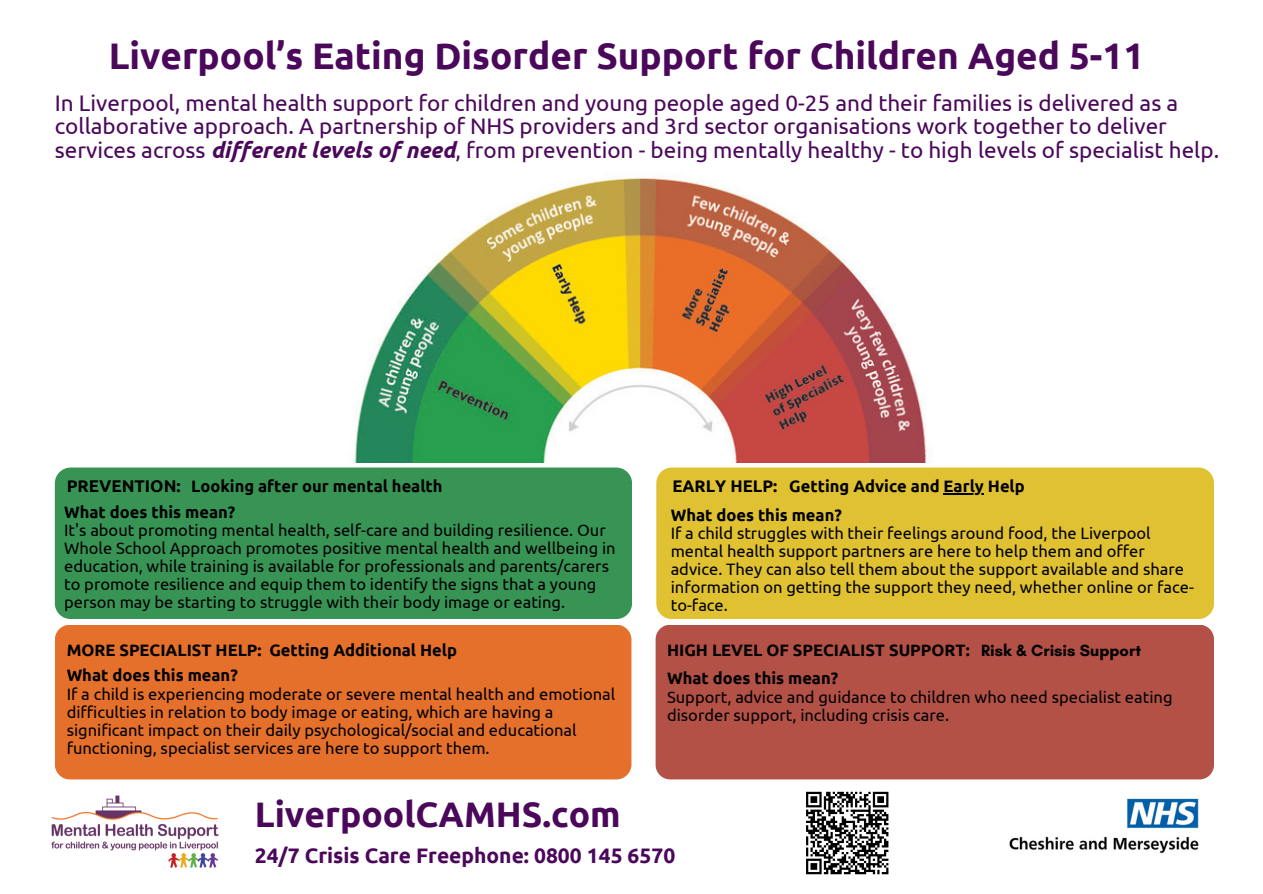
<style>
.page{position:relative;width:1263px;height:894px;background:#fff}
.page>*{position:absolute;margin:0;border:0;box-sizing:border-box;transform-origin:0 0}
.t1{font:700 36.9px "Ubuntu";color:#4b085b}
.t2{font:700 35.4px "Ubuntu";color:#4b085b}
.t3{font:22.5px/23.7px "Ubuntu";color:#4b085b}
.t4{font:700 21px "Ubuntu";color:#4b085b}
.t5{font:700 16.95px "Ubuntu";color:#000}
.t6{font:700 16.8px "Ubuntu";color:#000}
.t7{font:16.5px/18px "Ubuntu";color:#000}
.t8{font:700 16.5px "Ubuntu";color:#000}
.t9{font:700 16.5px "Glacial Indifference";color:#000}
.s1{font-weight:700;font-style:italic}
</style>
<div class="page">
<div style="left:55px;top:467px;width:577px;height:152px;background:#389455;border-radius:16px"></div>
<img style="left:995px;top:779px;width:208px;height:75px">
<img style="left:355px;top:175px;width:574px;height:287px">
<div style="left:656px;top:467px;width:558px;height:152px;background:#e0c132;border-radius:16px"></div>
<div style="left:55px;top:624px;width:576px;height:155px;background:#e5702b;border-radius:15px"></div>
<div style="left:656px;top:624px;width:558px;height:155px;background:#b35147;border-radius:15px"></div>
<svg style="left:806px;top:791px;width:83px;height:84px"></svg>
<img style="left:51px;top:776px;width:190px;height:92px">
<hr style="left:944px;top:493px;width:40px;height:1px;background:#000">
<h4 class="t1" style="left:109px;top:34px;width:1037px">Liverpool’s Eating Disorder Support for Children Aged 5-11</h4>
<p class="t3" style="left:55px;top:90px;width:1166px">In Liverpool, mental health support for children and young people aged 0-25 and their families is delivered as a collaborative approach. A partnership of NHS providers and 3rd sector organisations work together to deliver services across <span class="s1">different levels of need</span>, from prevention - being mentally healthy - to high levels of specialist help.</p>
<h5 class="t8" style="left:191px;top:476px;width:253px">Looking after our mental health</h5>
<h5 class="t5" style="left:67px;top:476px;width:116px">PREVENTION:</h5>
<p class="t8" style="left:64px;top:502px;width:173px">What does this mean?</p>
<p class="t7" style="left:64px;top:520px;width:553px">It's about promoting mental health, self-care and building resilience. Our Whole School Approach promotes positive mental health and wellbeing in education, while training is available for professionals and parents/carers to promote resilience and equip them to identify the signs that a young person may be starting to struggle with their body image or eating.</p>
<p class="t8" style="left:789px;top:477px;width:237px">Getting Advice and Early Help</p>
<h4 class="t6" style="left:672px;top:476px;width:106px">EARLY HELP:</h4>
<h5 class="t8" style="left:671px;top:505px;width:173px">What does this mean?</h5>
<p class="t7" style="left:671px;top:523px;width:525px">If a child struggles with their feelings around food, the Liverpool mental health support partners are here to help them and offer advice. They can also tell them about the support available and share information on getting the support they need, whether online or face&shy;to-face.</p>
<p class="t8" style="left:269px;top:641px;width:189px">Getting Additional Help</p>
<p class="t8" style="left:667px;top:641px;width:304px">HIGH LEVEL OF SPECIALIST SUPPORT:</p>
<p class="t8" style="left:667px;top:668px;width:173px">What does this mean?</p>
<h1 class="t7" style="left:667px;top:688px;width:507px">Support, advice and guidance to children who need specialist eating disorder support, including crisis care.</h1>
<h2 class="t9" style="left:981px;top:640px;width:161px">Risk &amp; Crisis Support</h2>
<h5 class="t8" style="left:67px;top:641px;width:196px">MORE SPECIALIST HELP:</h5>
<p class="t8" style="left:67px;top:665px;width:173px">What does this mean?</p>
<p class="t7" style="left:67px;top:684px;width:550px">If a child is experiencing moderate or severe mental health and emotional difficulties in relation to body image or eating, which are having a significant impact on their daily psychological/social and educational functioning, specialist services are here to support them.</p>
<p class="t2" style="left:255px;top:793px;width:368px">LiverpoolCAMHS.com</p>
<p class="t4" style="left:255px;top:843px;width:422px">24/7 Crisis Care Freephone: 0800 145 6570</p>
</div>
